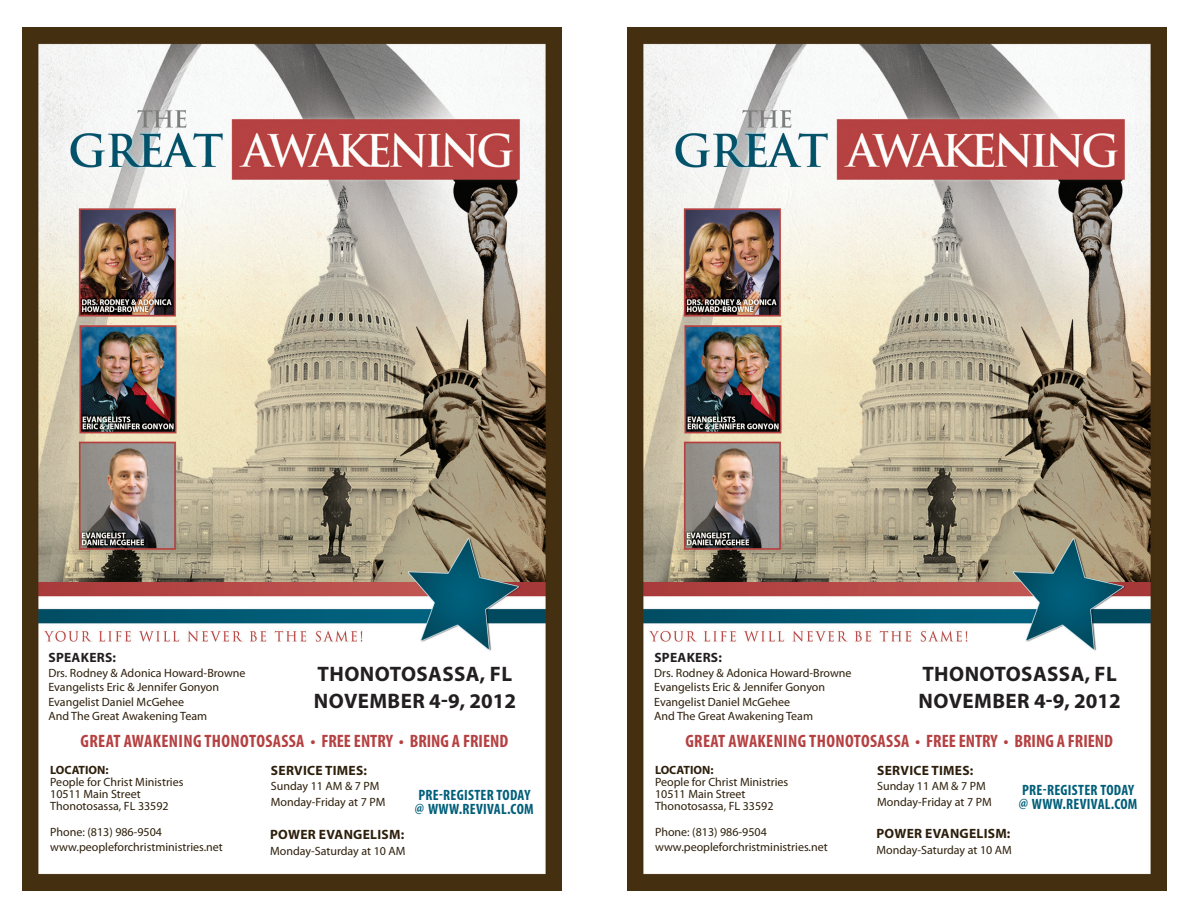
<style>
.page{position:relative;width:1188px;height:918px;background:#fff}
.page>*{position:absolute;margin:0;border:0;box-sizing:border-box;transform-origin:0 0}
.t1{font:700 21px "Myriad Pro";letter-spacing:.02em;color:#231f20}
.t2{font:700 condensed 18px "Myriad Pro";letter-spacing:.005em;color:#b54142}
.t3{font:700 condensed 15px "Myriad Pro";letter-spacing:.02em;color:#005e79}
.t4{font:700 13.5px "Myriad Pro";letter-spacing:.02em;color:#2d1f0b}
.t5{font:700 13.5px "Myriad Pro";letter-spacing:.02em;color:#231f20}
.t6{font:12px "Myriad Pro";color:#2d1f0b}
.t7{font:700 12px "Myriad Pro";color:#2d1f0b}
</style>
<div class="page">
<img style="left:22px;top:27px;width:539px;height:864px">
<img style="left:627px;top:27px;width:539px;height:864px">
<p class="t5" style="left:49px;top:649px;width:69px">SPEAKERS:</p>
<p class="t6" style="left:48px;top:665px;width:199px">Drs. Rodney &amp; Adonica Howard-Browne</p>
<p class="t6" style="left:48px;top:680px;width:172px">Evangelists Eric &amp; Jennifer Gonyon</p>
<p class="t6" style="left:48px;top:694px;width:137px">Evangelist Daniel McGehee</p>
<p class="t6" style="left:48px;top:709px;width:160px">And The Great Awakening Team</p>
<p class="t1" style="left:318px;top:660px;width:196px">THONOTOSASSA, FL</p>
<p class="t1" style="left:314px;top:687px;width:204px">NOVEMBER 4-9, 2012</p>
<p class="t2" style="left:81px;top:729px;width:429px">GREAT AWAKENING THONOTOSASSA • FREE ENTRY • BRING A FRIEND</p>
<p class="t4" style="left:271px;top:762px;width:98px">SERVICE TIMES:</p>
<p class="t6" style="left:271px;top:778px;width:110px">Sunday 11 AM &amp; 7 PM</p>
<p class="t6" style="left:271px;top:795px;width:116px">Monday-Friday at 7 PM</p>
<p class="t7" style="left:50px;top:762px;width:60px">LOCATION:</p>
<p class="t6" style="left:50px;top:774px;width:135px">People for Christ Ministries</p>
<p class="t6" style="left:50px;top:786px;width:92px">10511 Main Street</p>
<p class="t6" style="left:50px;top:798px;width:120px">Thonotosassa, FL 33592</p>
<p class="t6" style="left:50px;top:825px;width:113px">Phone: (813) 986-9504</p>
<p class="t6" style="left:50px;top:839px;width:174px">www.peopleforchristministries.net</p>
<p class="t3" style="left:418px;top:786px;width:114px">PRE-REGISTER TODAY</p>
<p class="t3" style="left:415px;top:800px;width:120px">@ WWW.REVIVAL.COM</p>
<p class="t4" style="left:270px;top:826px;width:135px">POWER EVANGELISM:</p>
<p class="t6" style="left:270px;top:844px;width:137px">Monday-Saturday at 10 AM</p>
<p class="t5" style="left:654px;top:649px;width:69px">SPEAKERS:</p>
<p class="t6" style="left:654px;top:665px;width:199px">Drs. Rodney &amp; Adonica Howard-Browne</p>
<p class="t6" style="left:654px;top:680px;width:172px">Evangelists Eric &amp; Jennifer Gonyon</p>
<p class="t6" style="left:654px;top:694px;width:137px">Evangelist Daniel McGehee</p>
<p class="t6" style="left:654px;top:709px;width:160px">And The Great Awakening Team</p>
<p class="t1" style="left:922px;top:660px;width:196px">THONOTOSASSA, FL</p>
<p class="t1" style="left:919px;top:687px;width:204px">NOVEMBER 4-9, 2012</p>
<p class="t2" style="left:685px;top:729px;width:429px">GREAT AWAKENING THONOTOSASSA • FREE ENTRY • BRING A FRIEND</p>
<p class="t4" style="left:877px;top:762px;width:98px">SERVICE TIMES:</p>
<p class="t6" style="left:877px;top:778px;width:110px">Sunday 11 AM &amp; 7 PM</p>
<p class="t6" style="left:877px;top:795px;width:116px">Monday-Friday at 7 PM</p>
<p class="t7" style="left:655px;top:762px;width:60px">LOCATION:</p>
<p class="t6" style="left:655px;top:774px;width:135px">People for Christ Ministries</p>
<p class="t6" style="left:655px;top:786px;width:92px">10511 Main Street</p>
<p class="t6" style="left:655px;top:798px;width:120px">Thonotosassa, FL 33592</p>
<p class="t6" style="left:655px;top:825px;width:113px">Phone: (813) 986-9504</p>
<p class="t6" style="left:655px;top:839px;width:174px">www.peopleforchristministries.net</p>
<p class="t3" style="left:1022px;top:781px;width:114px">PRE-REGISTER TODAY</p>
<p class="t3" style="left:1019px;top:794px;width:120px">@ WWW.REVIVAL.COM</p>
<p class="t4" style="left:877px;top:824px;width:135px">POWER EVANGELISM:</p>
<p class="t6" style="left:876px;top:843px;width:137px">Monday-Saturday at 10 AM</p>
</div>
